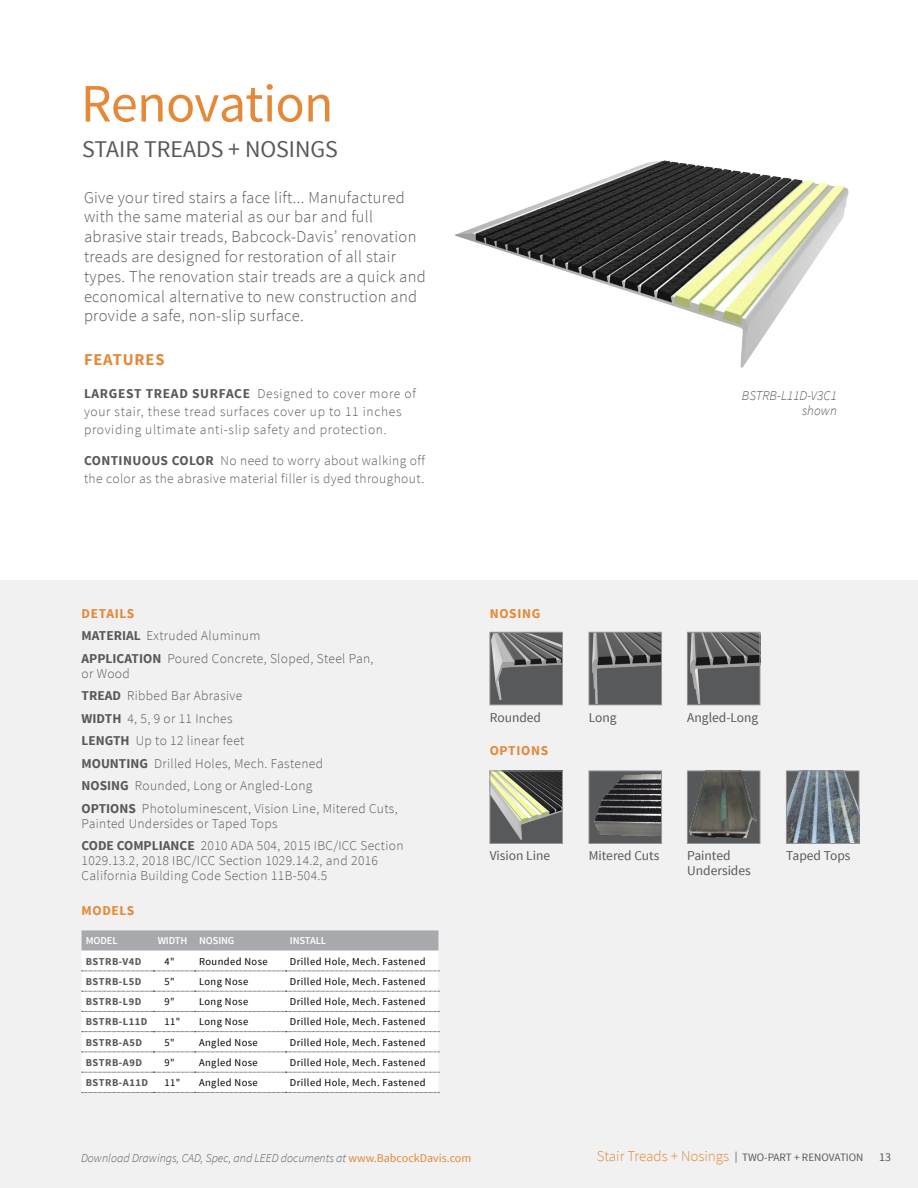
<style>
.page{position:relative;width:918px;height:1188px;background:#fff}
.page>*{position:absolute;margin:0;border:0;box-sizing:border-box;transform-origin:0 0}
.Product_Header{font:54px "Source Sans Pro";letter-spacing:-.015em;color:#e58837}
.Product_Sub_Header{font:24px "Source Sans Pro";color:#58595b}
.Product_Marketing_De{font:300 16.5px/19.8px "Source Sans Pro";letter-spacing:.02em;color:#58595b}
.t1{font:700 16.5px "Source Sans Pro";letter-spacing:.05em;color:#e58837}
.DETAILS_-_Listing{font:300 13.5px/15px "Source Sans Pro";letter-spacing:.025em;color:#58595b}
.DETAILS_-_Listing-2{font:300 13.5px/18px "Source Sans Pro";letter-spacing:.05em;color:#58595b}
.Txt_Options_sm{font:13.5px/15px "Source Sans Pro";color:#58595b}
.DETAILS_title{font:700 13.5px "Source Sans Pro";letter-spacing:.05em;color:#e58837}
.Spec_Titles{font:300 13.5px "Source Sans Pro";letter-spacing:.025em;color:#58595b}
.Txt_Options_sm-2{font:italic 300 13.5px "Source Sans Pro";color:#58595b}
.t2{font:italic 300 12px "Source Sans Pro";color:#58595b}
.t3{font:12px "Source Sans Pro";color:#58595b}
.t4{font:11.25px "Source Sans Pro";color:#58595b}
.t5{font:10.5px "Source Sans Pro";letter-spacing:.04em;color:#000}
.t6{font:700 10.5px "Source Sans Pro";letter-spacing:.05em;color:#58595b}
.t7{font:600 10.5px "Source Sans Pro";letter-spacing:-.01em;color:#fff}
.s1{font-weight:700}
.s2{font-weight:400;font-style:normal;color:#e58837}
.s3{font-weight:300;font-size:15px;color:#e58837}
</style>
<div class="page">
<div style="left:0;top:580px;width:918px;height:608px;background:#f1f1f2"></div>
<div style="left:490px;top:632px;width:72px;height:73px;background:#58595b"></div>
<img style="left:492px;top:634px;width:69px;height:66px">
<div style="left:490px;top:632px;width:73px;height:73px;border:1px solid #939598"></div>
<img style="left:592px;top:634px;width:68px;height:69px">
<div style="left:589px;top:632px;width:73px;height:73px;border:1px solid #939598"></div>
<img style="left:690px;top:634px;width:68px;height:69px">
<div style="left:687px;top:632px;width:73px;height:73px;border:1px solid #939598"></div>
<div style="left:490px;top:771px;width:72px;height:72px;background:#58595b"></div>
<img style="left:492px;top:773px;width:69px;height:67px">
<div style="left:490px;top:771px;width:73px;height:73px;border:1px solid #939598"></div>
<div style="left:589px;top:771px;width:73px;height:72px;background:#58595b"></div>
<img style="left:594px;top:775px;width:66px;height:62px">
<div style="left:589px;top:771px;width:73px;height:73px;border:1px solid #939598"></div>
<div style="left:687px;top:771px;width:73px;height:72px;background:#58595b"></div>
<img style="left:690px;top:773px;width:67px;height:65px">
<div style="left:687px;top:771px;width:73px;height:73px;border:1px solid #939598"></div>
<svg style="left:82px;top:930px;width:356px;height:21px;background:#aaacaf"></svg>
<div style="left:82px;top:951px;width:356px;height:141px;background:#fff"></div>
<svg style="left:82px;top:971px;width:357px;height:1px"></svg>
<svg style="left:82px;top:991px;width:357px;height:1px"></svg>
<svg style="left:82px;top:1011px;width:357px;height:1px"></svg>
<svg style="left:82px;top:1031px;width:357px;height:1px"></svg>
<svg style="left:82px;top:1052px;width:357px;height:1px"></svg>
<svg style="left:82px;top:1072px;width:357px;height:1px"></svg>
<svg style="left:82px;top:1092px;width:357px;height:1px"></svg>
<img style="left:455px;top:160px;width:393px;height:207px">
<img style="left:788px;top:773px;width:69px;height:69px">
<div style="left:786px;top:771px;width:73px;height:73px;border:1px solid #939598"></div>
<p class="Product_Header" style="left:81px;top:70px;width:254px">Renovation</p>
<p class="Product_Sub_Header" style="left:82px;top:134px;width:257px">STAIR TREADS + NOSINGS</p>
<p class="Product_Marketing_De" style="left:84px;top:187px;width:343px">Give your tired stairs a face lift... Manufactured with the same material as our bar and full abrasive stair treads, Babcock-Davis’ renovation treads are designed for restoration of all stair types. The renovation stair treads are a quick and economical alternative to new construction and provide a safe, non-slip surface.</p>
<p class="t1" style="left:84px;top:349px;width:82px">FEATURES</p>
<p class="DETAILS_-_Listing-2" style="left:84px;top:384px;width:333px"><span class="s1">LARGEST TREAD SURFACE</span> Designed to cover more of your stair, these tread surfaces cover up to 11 inches providing ultimate anti-slip safety and protection.</p>
<p class="DETAILS_-_Listing" style="left:84px;top:452px;width:342px;line-height:18px"><span class="s1">CONTINUOUS COLOR</span> No need to worry about walking off the color as the abrasive material filler is dyed throughout.</p>
<p class="DETAILS_title" style="left:82px;top:604px;width:54px">DETAILS</p>
<p class="Spec_Titles" style="left:82px;top:627px;width:180px"><span class="s1">MATERIAL</span> Extruded Aluminum</p>
<p class="DETAILS_-_Listing" style="left:82px;top:651px;width:294px"><span class="s1">APPLICATION</span> Poured Concrete, Sloped, Steel Pan, or Wood</p>
<p class="DETAILS_-_Listing" style="left:82px;top:688px;width:162px"><span class="s1">TREAD</span> Ribbed Bar Abrasive</p>
<p class="DETAILS_-_Listing" style="left:82px;top:711px;width:153px"><span class="s1">WIDTH</span> 4, 5, 9 or 11 Inches</p>
<p class="DETAILS_-_Listing" style="left:82px;top:733px;width:164px"><span class="s1">LENGTH</span> Up to 12 linear feet</p>
<p class="DETAILS_-_Listing" style="left:82px;top:756px;width:243px"><span class="s1">MOUNTING</span> Drilled Holes, Mech. Fastened</p>
<p class="DETAILS_-_Listing" style="left:82px;top:778px;width:232px"><span class="s1">NOSING</span> Rounded, Long or Angled-Long</p>
<p class="DETAILS_-_Listing" style="left:82px;top:801px;width:318px"><span class="s1">OPTIONS</span> Photoluminescent, Vision Line, Mitered Cuts,<br>Painted Undersides or Taped Tops</p>
<p class="DETAILS_-_Listing" style="left:82px;top:838px;width:324px"><span class="s1">CODE COMPLIANCE</span> 2010 ADA 504, 2015 IBC/ICC Section<br>1029.13.2, 2018 IBC/ICC Section 1029.14.2, and 2016<br>California Building Code Section 11B-504.5</p>
<p class="DETAILS_title" style="left:82px;top:902px;width:54px">MODELS</p>
<p class="t7" style="left:86px;top:934px;width:33px">MODEL</p>
<p class="t7" style="left:158px;top:934px;width:31px">WIDTH</p>
<p class="t7" style="left:199px;top:934px;width:37px">NOSING</p>
<p class="t7" style="left:290px;top:934px;width:38px">INSTALL</p>
<p class="t6" style="left:86px;top:955px;width:57px">BSTRB-V4D</p>
<p class="t5" style="left:164px;top:955px;width:12px">4"</p>
<p class="t5" style="left:199px;top:955px;width:70px">Rounded Nose</p>
<p class="t5" style="left:290px;top:955px;width:137px">Drilled Hole, Mech. Fastened</p>
<p class="t6" style="left:86px;top:975px;width:57px">BSTRB-L5D</p>
<p class="t5" style="left:164px;top:975px;width:12px">5"</p>
<p class="t5" style="left:199px;top:975px;width:51px">Long Nose</p>
<p class="t5" style="left:290px;top:975px;width:137px">Drilled Hole, Mech. Fastened</p>
<p class="t6" style="left:86px;top:995px;width:57px">BSTRB-L9D</p>
<p class="t5" style="left:164px;top:995px;width:12px">9"</p>
<p class="t5" style="left:199px;top:995px;width:51px">Long Nose</p>
<p class="t5" style="left:290px;top:995px;width:137px">Drilled Hole, Mech. Fastened</p>
<p class="t6" style="left:86px;top:1015px;width:63px">BSTRB-L11D</p>
<p class="t5" style="left:164px;top:1015px;width:17px">11"</p>
<p class="t5" style="left:199px;top:1015px;width:51px">Long Nose</p>
<p class="t5" style="left:290px;top:1015px;width:137px">Drilled Hole, Mech. Fastened</p>
<p class="t6" style="left:86px;top:1036px;width:58px">BSTRB-A5D</p>
<p class="t5" style="left:164px;top:1036px;width:12px">5"</p>
<p class="t5" style="left:199px;top:1036px;width:60px">Angled Nose</p>
<p class="t5" style="left:290px;top:1036px;width:137px">Drilled Hole, Mech. Fastened</p>
<p class="t6" style="left:86px;top:1056px;width:58px">BSTRB-A9D</p>
<p class="t5" style="left:164px;top:1056px;width:12px">9"</p>
<p class="t5" style="left:199px;top:1056px;width:60px">Angled Nose</p>
<p class="t5" style="left:290px;top:1056px;width:137px">Drilled Hole, Mech. Fastened</p>
<p class="t6" style="left:86px;top:1076px;width:64px">BSTRB-A11D</p>
<p class="t5" style="left:164px;top:1076px;width:17px">11"</p>
<p class="t5" style="left:199px;top:1076px;width:60px">Angled Nose</p>
<p class="t5" style="left:290px;top:1076px;width:137px">Drilled Hole, Mech. Fastened</p>
<p class="Txt_Options_sm-2" style="left:742px;top:388px;width:97px">BSTRB-L11D-V3C1</p>
<p class="Txt_Options_sm-2" style="left:802px;top:403px;width:36px">shown</p>
<p class="DETAILS_title" style="left:490px;top:604px;width:52px">NOSING</p>
<p class="Txt_Options_sm" style="left:490px;top:710px;width:53px">Rounded</p>
<p class="DETAILS_title" style="left:490px;top:741px;width:60px">OPTIONS</p>
<p class="Txt_Options_sm" style="left:490px;top:849px;width:62px">Vision Line</p>
<p class="Txt_Options_sm" style="left:589px;top:710px;width:29px">Long</p>
<p class="Txt_Options_sm" style="left:687px;top:710px;width:73px">Angled-Long</p>
<p class="Txt_Options_sm" style="left:589px;top:849px;width:72px">Mitered Cuts</p>
<p class="Txt_Options_sm" style="left:786px;top:849px;width:66px">Taped Tops</p>
<p class="Txt_Options_sm" style="left:687px;top:849px;width:65px">Painted<br>Undersides</p>
<p class="t2" style="left:81px;top:1151px;width:392px">Download Drawings, CAD, Spec, and LEED documents at <span class="s2">www.BabcockDavis.com</span></p>
<p class="t4" style="left:597px;top:1150px;width:268px"><span class="s3">Stair Treads + Nosings</span> | TWO-PART + RENOVATION</p>
<p class="t3" style="left:879px;top:1150px;width:13px">13</p>
</div>
